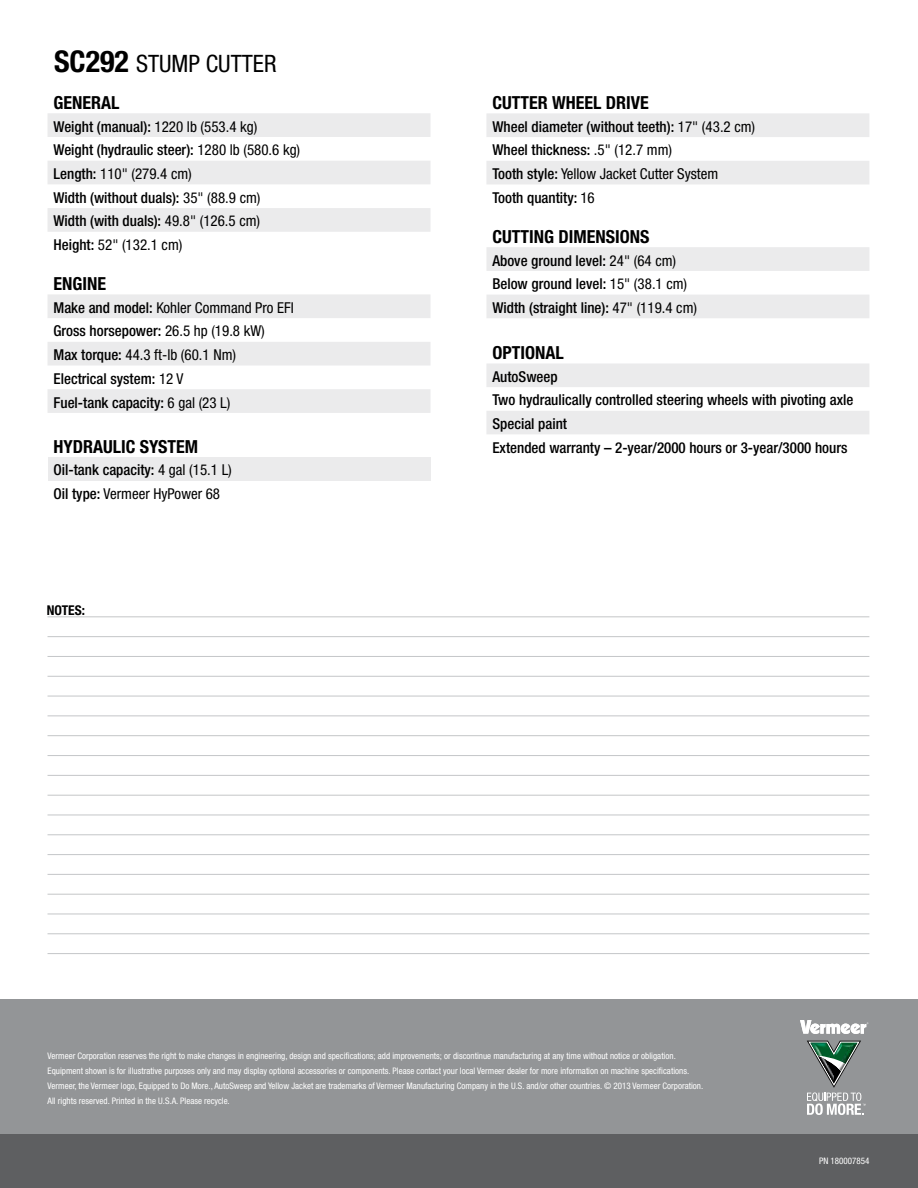
<style>
.page{position:relative;width:918px;height:1188px;background:#fff}
.page>*{position:absolute;margin:0;border:0;box-sizing:border-box;transform-origin:0 0}
.t1{font:condensed 24px "Helvetica Neue";color:#000}
.t2{font:700 condensed 18px "Helvetica Neue";color:#000}
.t3{font:500 condensed 15px/23.7px "Helvetica Neue";color:#000}
.t4{font:condensed 15px/23.7px "Helvetica Neue";color:#000}
.t5{font:700 condensed 13.5px "Helvetica Neue";color:#000}
.t6{font:condensed 9px/15px "Helvetica Neue";color:#fff}
.s1{font-weight:700;font-size:30px}
.s2{font-weight:400}
.s3{font-weight:500}
</style>
<div class="page">
<div style="left:0;top:999px;width:918px;height:151px;background:#939597"></div>
<svg style="left:807px;top:1041px;width:59px;height:74px"></svg>
<img style="left:811px;top:1043px;width:22px;height:14px">
<svg style="left:800px;top:1020px;width:68px;height:14px"></svg>
<div style="left:0;top:1134px;width:918px;height:54px;background:#5e5f61"></div>
<svg style="left:48px;top:113px;width:383px;height:119px;fill:#ebebec"></svg>
<svg style="left:48px;top:294px;width:383px;height:119px;fill:#ebebec"></svg>
<svg style="left:486px;top:247px;width:383px;height:71px"></svg>
<svg style="left:486px;top:363px;width:383px;height:71px"></svg>
<div style="left:48px;top:457px;width:383px;height:24px;background:#ebebec"></div>
<svg style="left:486px;top:113px;width:383px;height:71px"></svg>
<hr style="left:48px;top:616px;width:821px;height:1px;background:#c4c6c8">
<hr style="left:48px;top:636px;width:821px;height:1px;background:#c4c6c8">
<hr style="left:48px;top:656px;width:821px;height:1px;background:#c4c6c8">
<hr style="left:48px;top:676px;width:821px;height:1px;background:#c4c6c8">
<hr style="left:48px;top:696px;width:821px;height:1px;background:#c4c6c8">
<hr style="left:48px;top:715px;width:821px;height:1px;background:#c4c6c8">
<hr style="left:48px;top:735px;width:821px;height:1px;background:#c4c6c8">
<hr style="left:48px;top:755px;width:821px;height:1px;background:#c4c6c8">
<hr style="left:48px;top:775px;width:821px;height:1px;background:#c4c6c8">
<hr style="left:48px;top:795px;width:821px;height:1px;background:#c4c6c8">
<hr style="left:48px;top:815px;width:821px;height:1px;background:#c4c6c8">
<hr style="left:48px;top:834px;width:821px;height:1px;background:#c4c6c8">
<hr style="left:48px;top:854px;width:821px;height:1px;background:#c4c6c8">
<hr style="left:48px;top:874px;width:821px;height:1px;background:#c4c6c8">
<hr style="left:48px;top:894px;width:821px;height:1px;background:#c4c6c8">
<hr style="left:48px;top:914px;width:821px;height:1px;background:#c4c6c8">
<hr style="left:48px;top:933px;width:821px;height:1px;background:#c4c6c8">
<hr style="left:48px;top:953px;width:821px;height:1px;background:#c4c6c8">
<h1 class="t1" style="left:54px;top:55px;width:224px"><span class="s1">SC292</span> STUMP CUTTER</h1>
<p class="t2" style="left:54px;top:92px;width:68px">GENERAL</p>
<p class="t3" style="left:54px;top:116px;width:248px">Weight (manual): <span class="s2">1220 lb (553.4 kg)<br></span>Weight (hydraulic steer): <span class="s2">1280 lb (580.6 kg)<br></span>Length: <span class="s2">110" (279.4 cm)<br></span>Width (without duals): <span class="s2">35" (88.9 cm)<br></span>Width (with duals): <span class="s2">49.8" (126.5 cm)<br></span>Height: <span class="s2">52" (132.1 cm)</span></p>
<p class="t2" style="left:54px;top:274px;width:54px">ENGINE</p>
<p class="t3" style="left:54px;top:297px;width:242px">Make and model: <span class="s2">Kohler Command Pro EFI<br></span>Gross horsepower: <span class="s2">26.5 hp (19.8 kW)<br></span>Max torque: <span class="s2">44.3 ft-lb (60.1 Nm)<br></span>Electrical system: <span class="s2">12 V<br></span>Fuel-tank capacity: <span class="s2">6 gal (23 L)</span></p>
<p class="t2" style="left:492px;top:93px;width:158px">CUTTER WHEEL DRIVE</p>
<p class="t3" style="left:492px;top:116px;width:264px">Wheel diameter (without teeth): <span class="s2">17" (43.2 cm)<br></span>Wheel thickness: <span class="s2">.5" (12.7 mm)<br></span>Tooth style: <span class="s2">Yellow Jacket Cutter System<br></span>Tooth quantity: <span class="s2">16</span></p>
<p class="t2" style="left:492px;top:226px;width:158px">CUTTING DIMENSIONS</p>
<p class="t3" style="left:492px;top:250px;width:206px">Above ground level: <span class="s2">24" (64 cm)<br></span>Below ground level: <span class="s2">15" (38.1 cm)<br></span>Width (straight line): <span class="s2">47" (119.4 cm)</span></p>
<p class="t2" style="left:492px;top:343px;width:73px">OPTIONAL</p>
<p class="t3" style="left:492px;top:366px;width:362px">AutoSweep<br>Two hydraulically controlled steering wheels with pivoting axle<br>Special paint</p>
<p class="t2" style="left:54px;top:436px;width:146px">HYDRAULIC SYSTEM</p>
<p class="t3" style="left:492px;top:437px;width:357px">Extended warranty – 2-year/2000 hours or 3-year/3000 hours</p>
<p class="t4" style="left:54px;top:459px;width:180px"><span class="s3">Oil-tank capacity:</span> 4 gal (15.1 L)<br><span class="s3">Oil type:</span> Vermeer HyPower 68</p>
<p class="t5" style="left:47px;top:603px;width:40px">NOTES:</p>
<p class="t6" style="left:48px;top:1049px;width:657px">Vermeer Corporation reserves the right to make changes in engineering, design and specifications; add improvements; or discontinue manufacturing at any time without notice or obligation.<br>Equipment shown is for illustrative purposes only and may display optional accessories or components. Please contact your local Vermeer dealer for more information on machine specifications.<br>Vermeer, the Vermeer logo, Equipped to Do More., AutoSweep and Yellow Jacket are trademarks of Vermeer Manufacturing Company in the U.S. and/or other countries. © 2013 Vermeer Corporation.<br>All rights reserved. Printed in the U.S.A. Please recycle.</p>
<p class="t6" style="left:819px;top:1154px;width:52px">PN 180007854</p>
</div>
